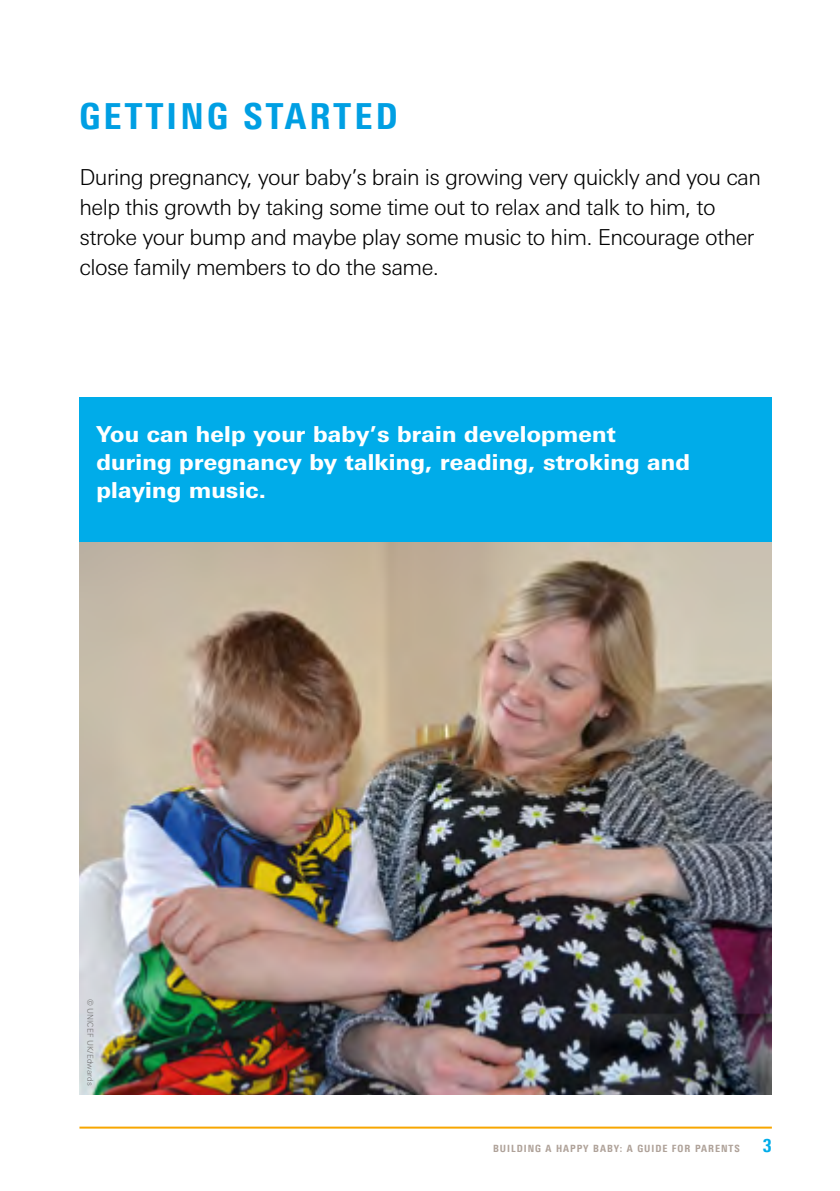
<style>
.page{position:relative;width:840px;height:1191px;background:#fff}
.page>*{position:absolute;margin:0;border:0;box-sizing:border-box;transform-origin:0 0}
.t1{font:800 condensed 36px "Univers Next Pro";letter-spacing:.09em;color:#009fe3}
.body_copy{font:300 22px/30px "Univers Next Pro";letter-spacing:-.025em;color:#000}
.body_copy-2{font:800 22px/28px "Univers Next Pro";letter-spacing:.01em;color:#fff}
.t2{font:800 condensed 18px "Univers Next Pro";color:#00ace9}
.t3{font:800 condensed 10px "Univers Next Pro";letter-spacing:.1em;color:#afa299}
.t4{font:300 8px "Univers Next Pro";letter-spacing:.01em;color:#706f6f}
</style>
<div class="page">
<hr style="left:79px;top:1126px;width:692px;height:2px;background:#f7a600">
<img style="left:79px;top:542px;width:692px;height:552px">
<div style="left:79px;top:397px;width:692px;height:145px;background:#00ace9"></div>
<p class="t1" style="left:79px;top:95px;width:319px">GETTING STARTED</p>
<p class="body_copy" style="left:79px;top:162px;width:682px">During pregnancy, your baby’s brain is growing very quickly and you can help this growth by taking some time out to relax and talk to him, to stroke your bump and maybe play some music to him. Encourage other close family members to do the same.</p>
<p class="body_copy-2" style="left:96px;top:420px;width:594px">You can help your baby’s brain development during pregnancy by talking, reading, stroking and playing music.</p>
<p class="t4" style="left:95px;top:999px;width:88px;rotate:90deg">© UNICEF UK/Edwards</p>
<p class="t3" style="left:493px;top:1142px;width:248px">BUILDING A HAPPY BABY: A GUIDE FOR PARENTS</p>
<p class="t2" style="left:762px;top:1135px;width:10px">3</p>
</div>
